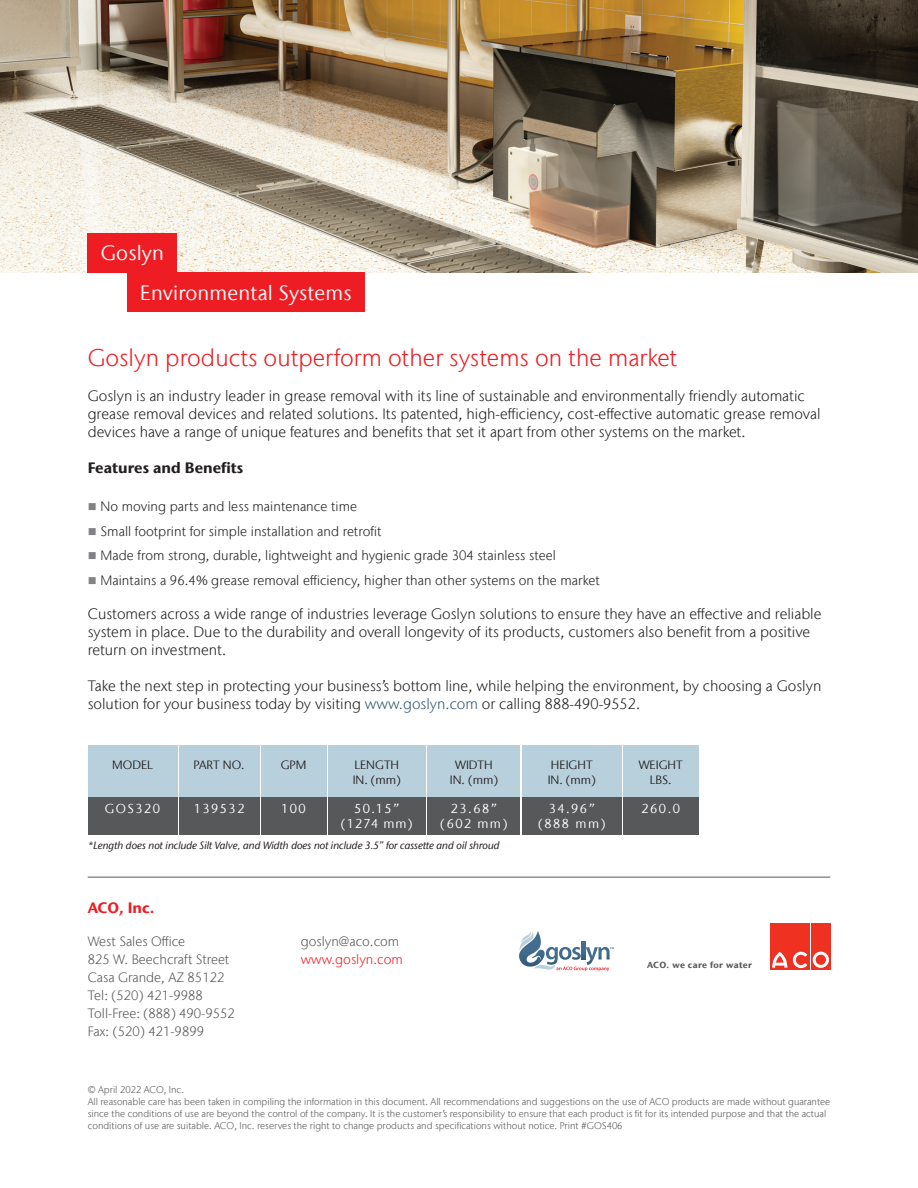
<style>
.page{position:relative;width:918px;height:1188px;background:#fff}
.page>*{position:absolute;margin:0;border:0;box-sizing:border-box;transform-origin:0 0}
.t1{font:300 24px "Stone Sans IIITC Com";color:#ee1d23}
.t2{font:20.55px/39.5px "Stone Sans IIITC Com";letter-spacing:.01em;color:#fff}
.t3{font:300 15px/18px "Stone Sans IIITC Com";color:#231f20}
.t4{font:700 15px "Stone Sans IIITC Com";color:#231f20}
.t5{font:700 15px "Stone Sans IIITC Com";letter-spacing:-.005em;color:#ee1d23}
.t6{font:300 13.5px/24.8px "Stone Sans IIITC Com";letter-spacing:.005em;color:#231f20}
.t7{font:300 13.5px/18px "Stone Sans IIITC Com";color:#57585a}
.t8{font:300 13.5px "Stone Sans IIITC Com";color:#ee1d23}
.t9{font:12.9px/15.5px "Stone Sans IIITC Com";letter-spacing:.115em;color:#fff;text-align:center}
.t10{font:12.9px/15.5px "Stone Sans IIITC Com";letter-spacing:.07em;color:#fff;text-align:center}
.t11{font:12px/15.5px "Stone Sans IIITC Com";color:#231f20}
.t12{font:italic 500 10.5px "Stone Sans IIITC Com";color:#231f20}
.t13{font:300 9.75px/11.7px "Stone Sans IIITC Com";color:#57585a}
.t14{font:700 8.85px "Stone Sans IIITC Com";letter-spacing:.035em;color:#57585a}
.s1{color:#335875}
</style>
<div class="page">
<svg style="left:519px;top:931px;width:95px;height:40px"></svg>
<hr style="left:88px;top:877px;width:742px;height:1px;background:#57585a">
<div style="left:770px;top:923px;width:19px;height:47px;background:#ef3122"></div>
<div style="left:791px;top:923px;width:19px;height:47px;background:#ef3122"></div>
<div style="left:811px;top:923px;width:19px;height:47px;background:#ef3122"></div>
<svg style="left:813px;top:952px;width:16px;height:16px"></svg>
<svg style="left:772px;top:952px;width:35px;height:16px"></svg>
<img style="left:0;top:0;width:918px;height:273px">
<div style="left:88px;top:233px;width:89px;height:40px;background:#ee1d23"></div>
<div style="left:127px;top:273px;width:238px;height:39px;background:#ee1d23"></div>
<div style="left:88px;top:745px;width:89px;height:52px;background:#b8cfdc"></div>
<div style="left:179px;top:745px;width:80px;height:52px;background:#b8cfdc"></div>
<div style="left:88px;top:797px;width:89px;height:38px;background:#57585a"></div>
<div style="left:179px;top:797px;width:80px;height:38px;background:#57585a"></div>
<div style="left:522px;top:745px;width:100px;height:52px;background:#b8cfdc"></div>
<div style="left:522px;top:797px;width:100px;height:38px;background:#57585a"></div>
<div style="left:328px;top:745px;width:98px;height:52px;background:#b8cfdc"></div>
<div style="left:328px;top:797px;width:98px;height:38px;background:#57585a"></div>
<div style="left:427px;top:745px;width:93px;height:52px;background:#b8cfdc"></div>
<div style="left:427px;top:797px;width:93px;height:38px;background:#57585a"></div>
<div style="left:623px;top:745px;width:75px;height:52px;background:#b8cfdc"></div>
<div style="left:623px;top:797px;width:75px;height:38px;background:#57585a"></div>
<div style="left:261px;top:745px;width:65px;height:52px;background:#b8cfdc"></div>
<div style="left:261px;top:797px;width:65px;height:38px;background:#57585a"></div>
<h2 class="t2" style="left:140px;top:233px;width:213px;text-indent:-39px">Goslyn<br>Environmental Systems</h2>
<h1 class="t1" style="left:88px;top:343px;width:591px">Goslyn products outperform other systems on the market</h1>
<p class="t3" style="left:88px;top:387px;width:734px">Goslyn is an industry leader in grease removal with its line of sustainable and environmentally friendly automatic grease removal devices and related solutions. Its patented, high-efficiency, cost-effective automatic grease removal devices have a range of unique features and benefits that set it apart from other systems on the market.</p>
<p class="t4" style="left:88px;top:458px;width:157px">Features and Benefits</p>
<p class="t6" style="left:101px;top:494px;width:501px">No moving parts and less maintenance time<br>Small footprint for simple installation and retrofit<br>Made from strong, durable, lightweight and hygienic grade 304 stainless steel Maintains a 96.4% grease removal efficiency, higher than other systems on the market</p>
<p class="t3" style="left:88px;top:604px;width:735px">Customers across a wide range of industries leverage Goslyn solutions to ensure they have an effective and reliable system in place. Due to the durability and overall longevity of its products, customers also benefit from a positive return on investment.</p>
<p class="t3" style="left:88px;top:676px;width:735px">Take the next step in protecting your business’s bottom line, while helping the environment, by choosing a Goslyn solution for your business today by visiting <span class="s1">www.goslyn.com</span> or calling 888-490-9552.</p>
<p class="t11" style="left:112px;top:757px;width:42px">MODEL</p>
<p class="t11" style="left:194px;top:757px;width:53px">PART NO.</p>
<p class="t9" style="left:194px;top:801px;width:52px">139532</p>
<p class="t9" style="left:105px;top:801px;width:57px">GOS320</p>
<p class="t11" style="left:281px;top:757px;width:27px">GPM</p>
<p class="t9" style="left:281px;top:801px;width:26px">100</p>
<p class="t11" style="left:353px;top:757px;width:50px">LENGTH<br>IN. (mm)</p>
<p class="t10" style="left:341px;top:801px;width:73px">50.15” (1274 mm)</p>
<p class="t11" style="left:450px;top:757px;width:50px;text-align:center">WIDTH<br>IN. (mm)</p>
<p class="t9" style="left:440px;top:801px;width:69px">23.68” (602 mm)</p>
<p class="t12" style="left:88px;top:839px;width:413px">*Length does not include Silt Valve, and Width does not include 3.5” for cassette and oil shroud</p>
<p class="t5" style="left:88px;top:898px;width:68px">ACO, Inc.</p>
<p class="t7" style="left:88px;top:932px;width:149px">West Sales Office<br>825 W. Beechcraft Street<br>Casa Grande, AZ 85122<br>Tel: (520) 421-9988<br>Toll-Free: (888) 490-9552<br>Fax: (520) 421-9899</p>
<p class="t7" style="left:301px;top:932px;width:100px">goslyn@aco.com</p>
<p class="t8" style="left:301px;top:951px;width:104px">www.goslyn.com</p>
<p class="t11" style="left:548px;top:757px;width:50px">HEIGHT<br>IN. (mm)</p>
<p class="t9" style="left:538px;top:801px;width:69px">34.96” (888 mm)</p>
<p class="t11" style="left:639px;top:757px;width:45px;text-align:center">WEIGHT<br>LBS.</p>
<p class="t9" style="left:642px;top:801px;width:40px">260.0</p>
<p class="t14" style="left:647px;top:959px;width:106px">ACO. we care for water</p>
<p class="t13" style="left:88px;top:1084px;width:744px">© April 2022 ACO, Inc.<br>All reasonable care has been taken in compiling the information in this document. All recommendations and suggestions on the use of ACO products are made without guarantee since the conditions of use are beyond the control of the company. It is the customer’s responsibility to ensure that each product is fit for its intended purpose and that the actual conditions of use are suitable. ACO, Inc. reserves the right to change products and specifications without notice. Print #GOS406</p>
</div>
